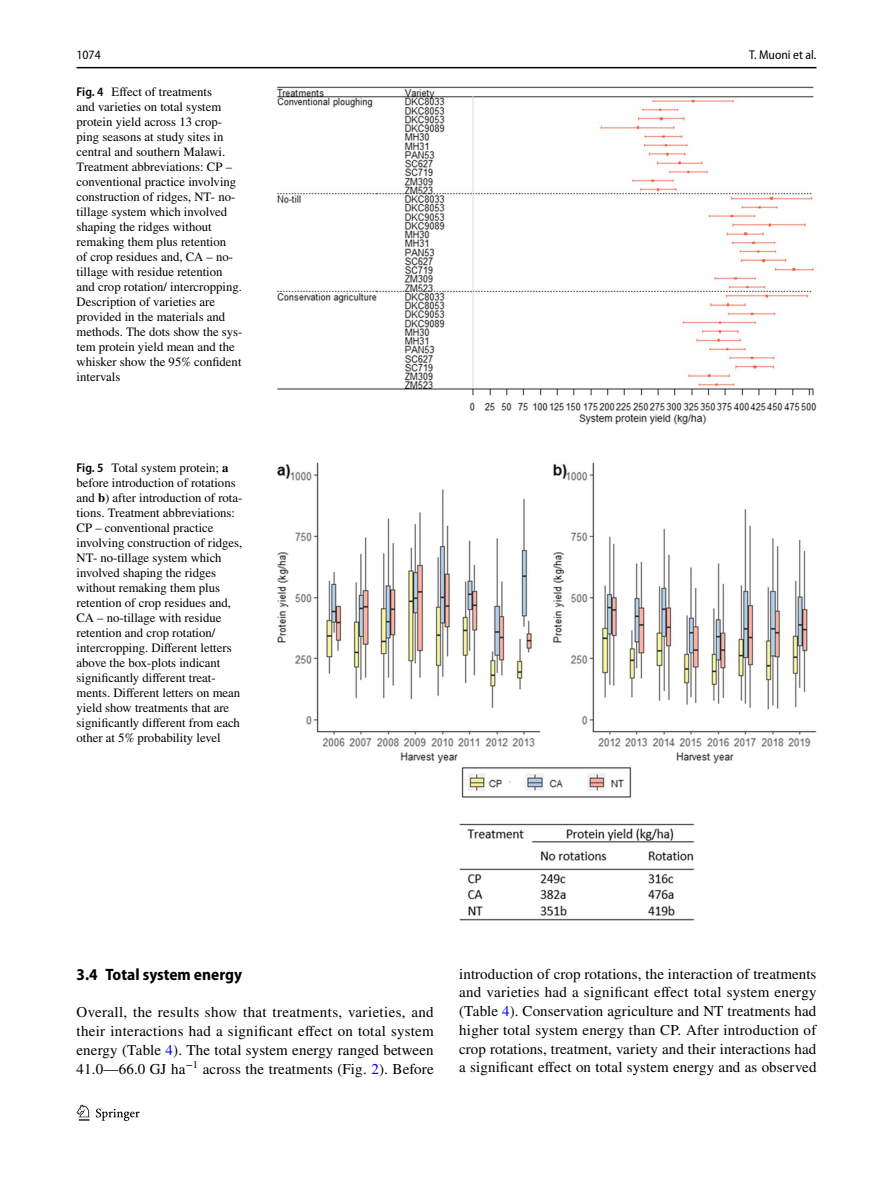
<style>
.page{position:relative;width:893px;height:1187px;background:#fff}
.page>*{position:absolute;margin:0;border:0;box-sizing:border-box;transform-origin:0 0}
.t1{font:700 semi-condensed 16.5px "Myriad Pro";color:#000}
.t2{font:15px/18.8px "STIX";letter-spacing:.005em;color:#000;text-align:justify}
.t3{font:12.75px/15px "STIX";color:#000}
.t4{font:semi-condensed 12.75px "Myriad Pro";color:#000}
.s1{font-family:"Myriad Pro";font-weight:600;font-stretch:semi-condensed}
.s2{font-weight:700}
.s3{color:#00f}
</style>
<div class="page">
<hr style="left:77px;top:67px;width:739px;height:1px;background:#000">
<svg style="left:77px;top:1104px;width:12px;height:16px"></svg>
<svg style="left:96px;top:1108px;width:44px;height:12px"></svg>
<img style="left:276px;top:87px;width:540px;height:337px">
<img style="left:277px;top:462px;width:539px;height:458px">
<p class="t4" style="left:77px;top:48px;width:26px">1074</p>
<p class="t4" style="left:749px;top:48px;width:69px">T. Muoni et al.</p>
<p class="t3" style="left:77px;top:85px;width:167px"><span class="s1">Fig. 4</span> Effect of treatments<br>and varieties on total system protein yield across 13 crop&shy;ping seasons at study sites in central and southern Malawi.<br>Treatment abbreviations: CP – conventional practice involving construction of ridges, NT- no&shy;tillage system which involved shaping the ridges without remaking them plus retention<br>of crop residues and, CA – no&shy;tillage with residue retention and crop rotation/ intercropping.<br>Description of varieties are provided in the materials and methods. The dots show the sys&shy;tem protein yield mean and the whisker show the 95% confident intervals</p>
<p class="t3" style="left:77px;top:461px;width:167px"><span class="s1">Fig. 5</span> Total system protein; <span class="s2">a </span>before introduction of rotations and <span class="s2">b</span>) after introduction of rota&shy;tions. Treatment abbreviations:<br>CP – conventional practice involving construction of ridges,<br>NT- no-tillage system which involved shaping the ridges without remaking them plus retention of crop residues and,<br>CA – no-tillage with residue retention and crop rotation/ intercropping. Different letters above the box-plots indicant significantly different treat&shy;ments. Different letters on mean yield show treatments that are significantly different from each other at 5% probability level</p>
<p class="t1" style="left:77px;top:964px;width:167px">3.4 Total system energy</p>
<p class="t2" style="left:77px;top:1003px;width:359px">Overall, the results show that treatments, varieties, and their interactions had a significant effect on total system energy (Table <span class="s3">4</span>). The total system energy ranged between 41.0—66.0 GJ ha<sup>−1</sup> across the treatments (Fig. <span class="s3">2</span>). Before</p>
<p class="t2" style="left:459px;top:965px;width:359px">introduction of crop rotations, the interaction of treatments and varieties had a significant effect total system energy (Table <span class="s3">4</span>). Conservation agriculture and NT treatments had higher total system energy than CP. After introduction of crop rotations, treatment, variety and their interactions had a significant effect on total system energy and as observed</p>
</div>
